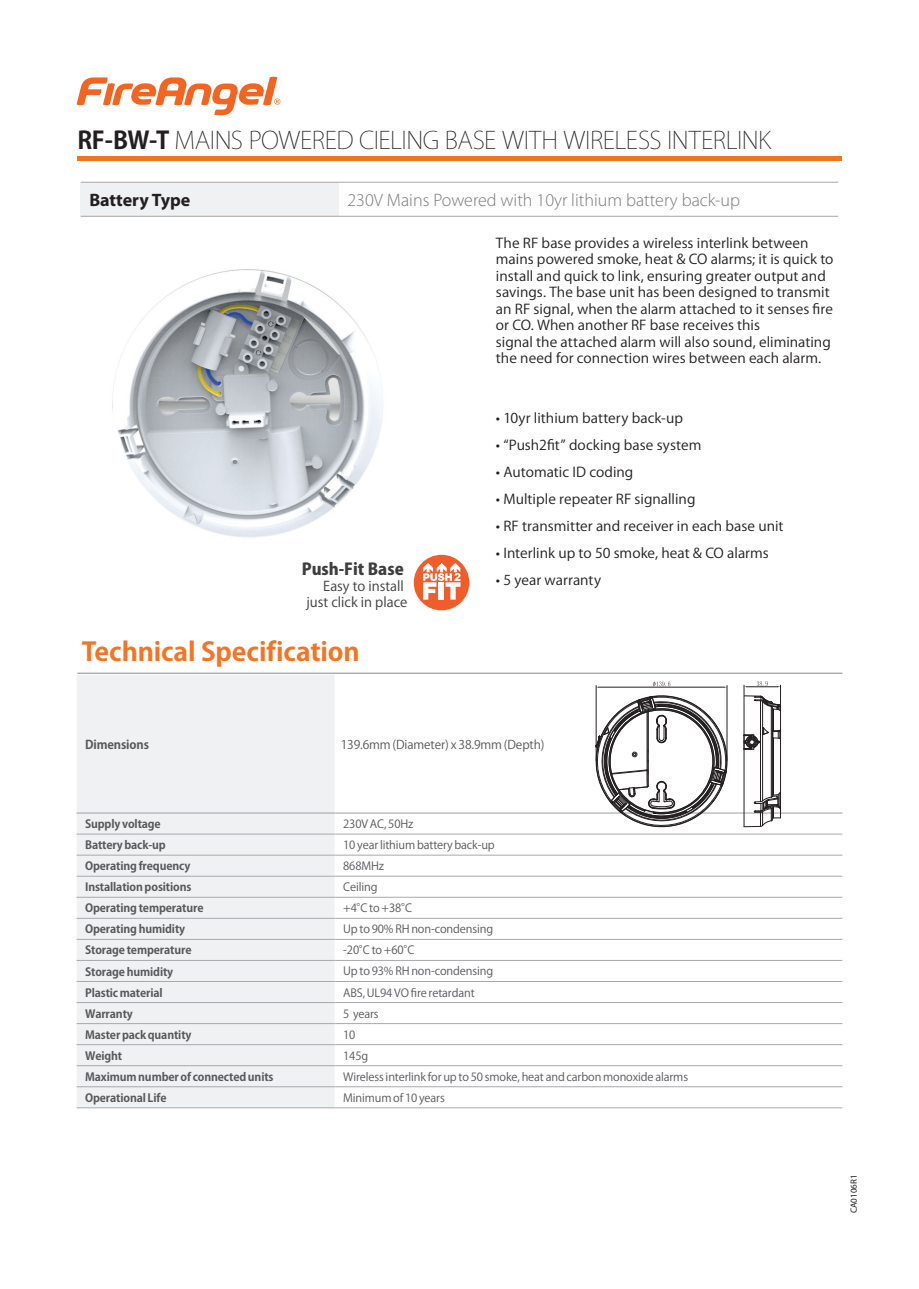
<style>
.page{position:relative;width:919px;height:1289px;background:#fff}
.page>*{position:absolute;margin:0;border:0;box-sizing:border-box;transform-origin:0 0}
.t1{font:700 25.5px "Koz Go Pro";letter-spacing:-.005em;color:#f47422;scale:1.04 1}
.t2{font:200 24px "Koz Go Pro";letter-spacing:-.02em;color:#231f20}
.t3{font:300 18px "Myriad Pro";color:#787a7d}
.t4{font:700 18px "Myriad Pro";color:#231f20}
.t5{font:800 16.2px "Koz Go Pro";color:#3e3e3f}
.t6{font:13.5px/16.5px "Koz Go Pro";color:#231f20;scale:1.04 1}
.t7{font:13.35px/16.2px "Koz Go Pro";color:#3e3e3f;text-align:right}
.t8{font:12px "Koz Go Pro";letter-spacing:-.01em;color:#57585a}
.t9{font:700 12px "Koz Go Pro";letter-spacing:-.01em;color:#57585a}
.t10{font:11.25px "Koz Go Pro";letter-spacing:-.01em;color:#57585a}
.t11{font:700 11.25px "Koz Go Pro";letter-spacing:-.01em;color:#57585a}
.t12{font:9px "Myriad Pro";color:#231f20}
.s1{font-weight:700}
</style>
<div class="page">
<div style="left:77px;top:675px;width:257px;height:432px;background:#f0f1f2"></div>
<hr style="left:77px;top:833px;width:257px;height:1px;background:#a8a9ad">
<hr style="left:334px;top:833px;width:508px;height:1px;background:#a8a9ad">
<hr style="left:77px;top:854px;width:257px;height:1px;background:#a8a9ad">
<hr style="left:334px;top:854px;width:508px;height:1px;background:#a8a9ad">
<hr style="left:77px;top:875px;width:257px;height:1px;background:#a8a9ad">
<hr style="left:334px;top:875px;width:508px;height:1px;background:#a8a9ad">
<hr style="left:77px;top:896px;width:257px;height:1px;background:#a8a9ad">
<hr style="left:334px;top:896px;width:508px;height:1px;background:#a8a9ad">
<hr style="left:77px;top:917px;width:257px;height:1px;background:#a8a9ad">
<hr style="left:334px;top:917px;width:508px;height:1px;background:#a8a9ad">
<hr style="left:77px;top:939px;width:257px;height:1px;background:#a8a9ad">
<hr style="left:334px;top:939px;width:508px;height:1px;background:#a8a9ad">
<hr style="left:77px;top:960px;width:257px;height:1px;background:#a8a9ad">
<hr style="left:334px;top:960px;width:508px;height:1px;background:#a8a9ad">
<hr style="left:77px;top:981px;width:257px;height:1px;background:#a8a9ad">
<hr style="left:334px;top:981px;width:508px;height:1px;background:#a8a9ad">
<hr style="left:77px;top:1002px;width:257px;height:1px;background:#a8a9ad">
<hr style="left:334px;top:1002px;width:508px;height:1px;background:#a8a9ad">
<hr style="left:77px;top:1023px;width:257px;height:1px;background:#a8a9ad">
<hr style="left:334px;top:1023px;width:508px;height:1px;background:#a8a9ad">
<hr style="left:77px;top:1044px;width:257px;height:1px;background:#a8a9ad">
<hr style="left:334px;top:1044px;width:508px;height:1px;background:#a8a9ad">
<hr style="left:77px;top:1065px;width:257px;height:1px;background:#a8a9ad">
<hr style="left:334px;top:1065px;width:508px;height:1px;background:#a8a9ad">
<hr style="left:77px;top:1086px;width:257px;height:1px;background:#a8a9ad">
<hr style="left:334px;top:1086px;width:508px;height:1px;background:#a8a9ad">
<hr style="left:77px;top:1107px;width:257px;height:1px;background:#a8a9ad">
<hr style="left:334px;top:1107px;width:508px;height:1px;background:#a8a9ad">
<hr style="left:77px;top:812px;width:257px;height:1px;background:#a8a9ad">
<hr style="left:334px;top:812px;width:508px;height:1px;background:#a8a9ad">
<hr style="left:77px;top:672px;width:765px;height:1px;background:#939598">
<div style="left:77px;top:156px;width:764px;height:5px;background:#f47321"></div>
<div style="left:81px;top:182px;width:258px;height:34px;background:#f0f1f2"></div>
<hr style="left:81px;top:182px;width:258px;height:1px;background:#a8a9ad">
<hr style="left:339px;top:182px;width:499px;height:1px;background:#a8a9ad">
<hr style="left:81px;top:216px;width:258px;height:1px;background:#a8a9ad">
<hr style="left:339px;top:216px;width:499px;height:1px;background:#a8a9ad">
<img style="left:112px;top:269px;width:271px;height:269px">
<div style="left:414px;top:555px;width:55px;height:55px;background:#f15d2a;border-radius:50%"></div>
<svg style="left:423px;top:563px;width:37px;height:36px"></svg>
<svg style="left:77px;top:77px;width:203px;height:37px"></svg>
<svg style="left:584px;top:681px;width:197px;height:154px"></svg>
<h2 class="t2" style="left:77px;top:124px;width:695px"><span class="s1">RF-BW-T</span> MAINS POWERED CIELING BASE WITH WIRELESS INTERLINK</h2>
<h3 class="t4" style="left:89px;top:188px;width:103px">Battery Type</h3>
<h3 class="t3" style="left:347px;top:189px;width:394px">230V Mains Powered with 10yr lithium battery back-up</h3>
<p class="t5" style="left:302px;top:558px;width:103px">Push-Fit Base</p>
<p class="t7" style="left:306px;top:578px;width:102px">Easy to install just click in place</p>
<h1 class="t1" style="left:82px;top:635px;width:269px">Technical Specification</h1>
<p class="t6" style="left:496px;top:235px;width:326px">The RF base provides a wireless interlink between mains powered smoke, heat &amp; CO alarms; it is quick to install and quick to link, ensuring greater output and savings. The base unit has been designed to transmit an RF signal, when the alarm attached to it senses fire or CO. When another RF base receives this<br>signal the attached alarm will also sound, eliminating the need for connection wires between each alarm.</p>
<p class="t6" style="left:496px;top:410px;width:181px">• 10yr lithium battery back-up</p>
<p class="t6" style="left:496px;top:437px;width:199px">• “Push2fit” docking base system</p>
<p class="t6" style="left:496px;top:464px;width:134px">• Automatic ID coding</p>
<p class="t6" style="left:496px;top:491px;width:193px">• Multiple repeater RF signalling</p>
<p class="t6" style="left:496px;top:518px;width:278px">• RF transmitter and receiver in each base unit</p>
<p class="t6" style="left:496px;top:545px;width:264px">• Interlink up to 50 smoke, heat &amp; CO alarms</p>
<p class="t6" style="left:496px;top:572px;width:103px">• 5 year warranty</p>
<p class="t9" style="left:85px;top:736px;width:65px">Dimensions</p>
<p class="t8" style="left:340px;top:736px;width:205px">139.6mm (Diameter) x 38.9mm (Depth)</p>
<p class="t11" style="left:85px;top:816px;width:77px">Supply voltage</p>
<p class="t10" style="left:343px;top:816px;width:72px">230V AC, 50Hz</p>
<p class="t11" style="left:85px;top:837px;width:82px">Battery back-up</p>
<p class="t10" style="left:343px;top:837px;width:153px">10 year lithium battery back-up</p>
<p class="t11" style="left:85px;top:858px;width:107px">Operating frequency</p>
<p class="t10" style="left:343px;top:858px;width:42px">868MHz</p>
<p class="t11" style="left:85px;top:879px;width:108px">Installation positions</p>
<p class="t10" style="left:343px;top:879px;width:36px">Ceiling</p>
<p class="t11" style="left:85px;top:901px;width:120px">Operating temperature</p>
<p class="t10" style="left:343px;top:900px;width:70px">+4°C to +38°C</p>
<p class="t11" style="left:85px;top:922px;width:102px">Operating humidity</p>
<p class="t10" style="left:343px;top:921px;width:151px">Up to 90% RH non-condensing</p>
<p class="t11" style="left:85px;top:943px;width:108px">Storage temperature</p>
<p class="t10" style="left:343px;top:943px;width:73px">-20°C to +60°C</p>
<p class="t11" style="left:85px;top:964px;width:90px">Storage humidity</p>
<p class="t10" style="left:343px;top:964px;width:151px">Up to 93% RH non-condensing</p>
<p class="t11" style="left:85px;top:985px;width:79px">Plastic material</p>
<p class="t10" style="left:343px;top:985px;width:133px">ABS, UL94 VO fire retardant</p>
<p class="t11" style="left:85px;top:1006px;width:49px">Warranty</p>
<p class="t10" style="left:343px;top:1006px;width:37px">5 years</p>
<p class="t11" style="left:85px;top:1027px;width:108px">Master pack quantity</p>
<p class="t10" style="left:343px;top:1027px;width:14px">10</p>
<p class="t11" style="left:85px;top:1048px;width:39px">Weight</p>
<p class="t10" style="left:343px;top:1048px;width:27px">145g</p>
<p class="t11" style="left:85px;top:1069px;width:190px">Maximum number of connected units</p>
<p class="t10" style="left:343px;top:1069px;width:346px">Wireless interlink for up to 50 smoke, heat and carbon monoxide alarms</p>
<p class="t11" style="left:85px;top:1090px;width:83px">Operational Life</p>
<p class="t10" style="left:343px;top:1090px;width:103px">Minimum of 10 years</p>
<p class="t12" style="left:848px;top:1213px;width:40px;rotate:-90deg">CA0106R1</p>
</div>
